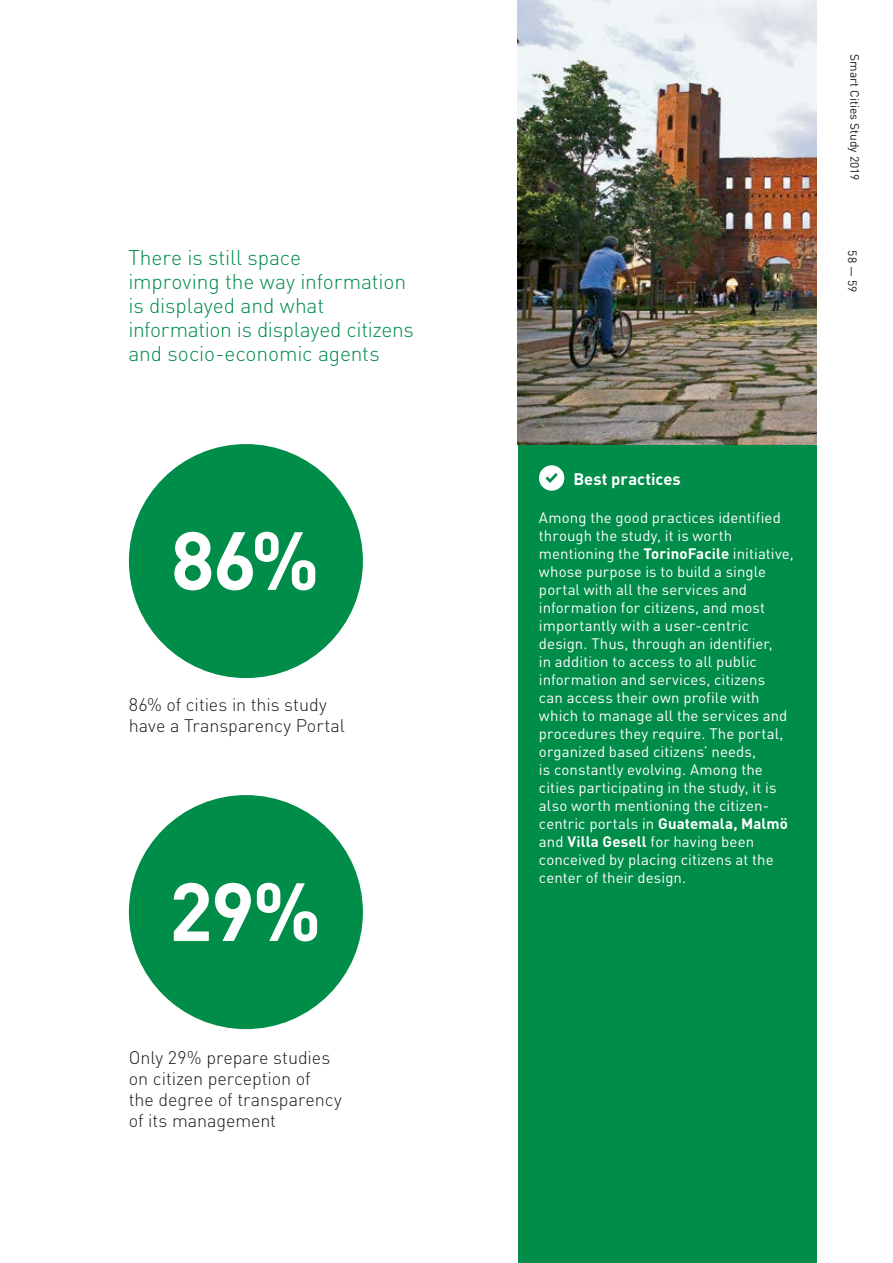
<style>
.page{position:relative;width:893px;height:1263px;background:#fff}
.page>*{position:absolute;margin:0;border:0;box-sizing:border-box;transform-origin:0 0}
.t1{font:700 81px "DIN Pro";color:#fff}
.Text_despieces{font:300 21px/24px "DIN Pro";letter-spacing:-.01em;color:#008c49}
.Text_Infografia{font:300 18px/21px "DIN Pro";letter-spacing:-.005em;color:#1b1b1a}
.Text_Infografia-2{font:700 16.5px "DIN Pro";color:#fff}
.Text_Infografia-3{font:15px/18px "DIN Pro";letter-spacing:.005em;color:#fff}
.t2{font:12px "DIN Pro";color:#1b1b1a}
.s1{font-weight:700}
</style>
<div class="page">
<div style="left:518px;top:444px;width:298px;height:819px;background:#008c49"></div>
<svg style="left:539px;top:465px;width:25px;height:26px"></svg>
<img style="left:518px;top:0;width:298px;height:444px">
<div style="left:129px;top:444px;width:234px;height:234px;background:#008c49;border-radius:50%"></div>
<div style="left:129px;top:795px;width:234px;height:234px;background:#008c49;border-radius:50%"></div>
<p class="Text_despieces" style="left:128px;top:244px;width:174px">There is still space</p>
<p class="Text_despieces" style="left:128px;top:268px;width:287px">improving the way information is displayed and what information is displayed citizens and socio-economic agents</p>
<p class="t1" style="left:171px;top:493px;width:150px">86%</p>
<p class="Text_Infografia" style="left:129px;top:693px;width:217px">86% of cities in this study have a Transparency Portal</p>
<p class="t1" style="left:169px;top:844px;width:154px">29%</p>
<p class="Text_Infografia" style="left:129px;top:1045px;width:214px">Only 29% prepare studies on citizen perception of<br>the degree of transparency of its management</p>
<p class="t2" style="left:864px;top:54px;width:128px;rotate:90deg">Smart Cities Study 2019</p>
<p class="t2" style="left:862px;top:250px;width:43px;rotate:90deg">58 — 59</p>
<p class="Text_Infografia-2" style="left:573px;top:465px;width:109px">Best practices</p>
<p class="Text_Infografia-3" style="left:539px;top:507px;width:256px">Among the good practices identified through the study, it is worth mentioning the <span class="s1">TorinoFacile</span> initiative, whose purpose is to build a single portal with all the services and information for citizens, and most importantly with a user-centric design. Thus, through an identifier,<br>in addition to access to all public information and services, citizens<br>can access their own profile with which to manage all the services and procedures they require. The portal, organized based citizens’ needs,<br>is constantly evolving. Among the cities participating in the study, it is also worth mentioning the citizen&shy;centric portals in <span class="s1">Guatemala, Malmö </span>and <span class="s1">Villa Gesell</span> for having been conceived by placing citizens at the center of their design.</p>
</div>
